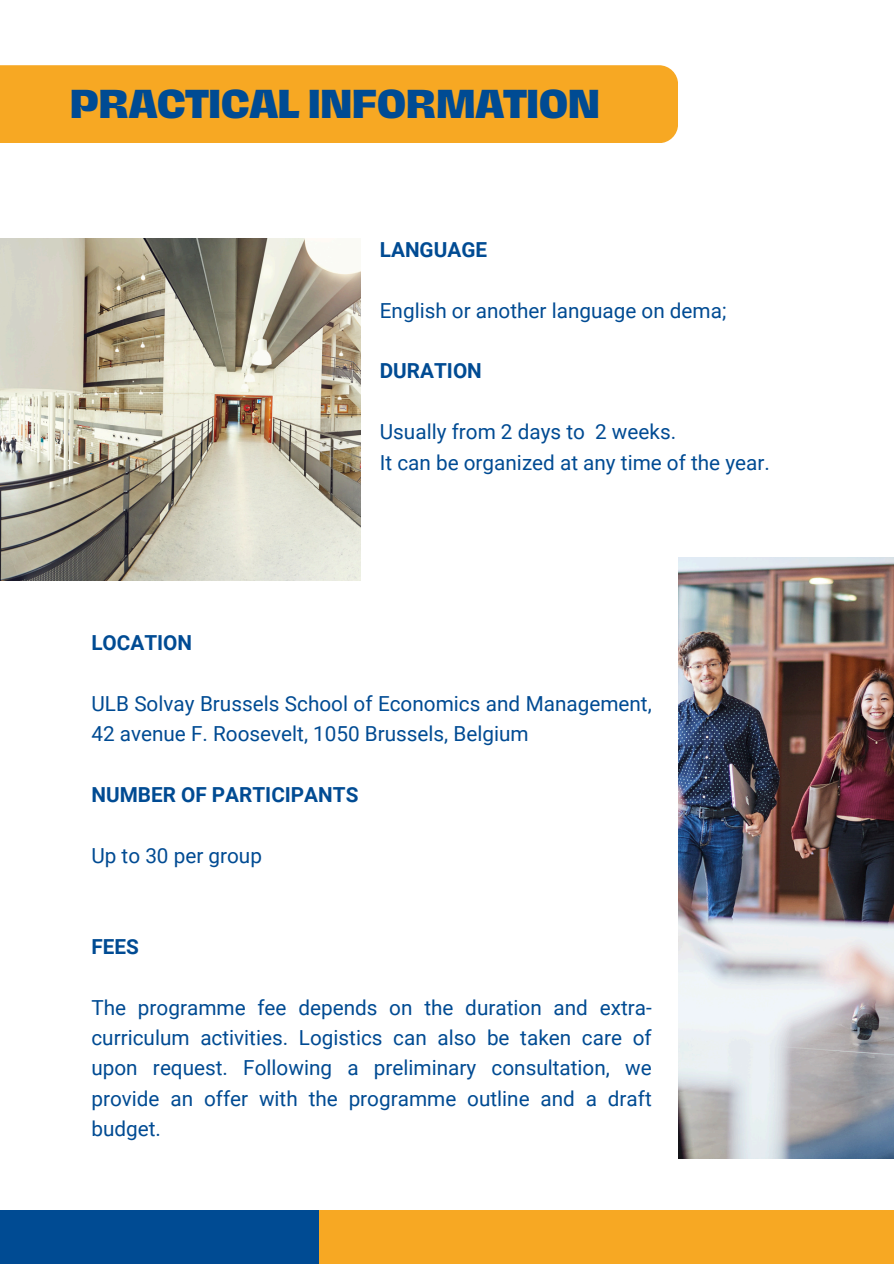
<style>
.page{position:relative;width:894px;height:1264px;background:#fff}
.page>*{position:absolute;margin:0;border:0;box-sizing:border-box;transform-origin:0 0}
.t1{font:800 41.4px "Hagrid";color:#004b93}
.t2{font:800 36.9px "Hagrid";color:#004b93}
.t3{font:20.7px/30.3px "Roboto";color:#004b93}
.t4{font:700 20.7px "Roboto";color:#004b93}
</style>
<div class="page">
<div style="left:0;top:1210px;width:319px;height:53px;background:#004b93"></div>
<div style="left:319px;top:1210px;width:574px;height:53px;background:#f7a823"></div>
<div style="left:0;top:65px;width:677px;height:78px;background:#f7a823"></div>
<img style="left:0;top:238px;width:361px;height:342px">
<img style="left:678px;top:557px;width:215px;height:601px">
<h1 class="t2" style="left:70px;top:86px;width:531px">PRACTICAL INFORMATION</h1>
<h2 class="t1" style="left:20px;top:95px;width:341px">TESTIMONIALS</h2>
<h3 class="t4" style="left:380px;top:238px;width:109px">LANGUAGE</h3>
<p class="t3" style="left:380px;top:295px;width:348px">English or another language on dema;</p>
<h3 class="t4" style="left:380px;top:359px;width:104px">DURATION</h3>
<h3 class="t4" style="left:91px;top:630px;width:102px">LOCATION</h3>
<p class="t3" style="left:380px;top:417px;width:298px">Usually from 2 days to 2 weeks.</p>
<p class="t3" style="left:380px;top:447px;width:391px">It can be organized at any time of the year.</p>
<p class="t3" style="left:91px;top:688px;width:561px">ULB Solvay Brussels School of Economics and Management,<br>42 avenue F. Roosevelt, 1050 Brussels, Belgium</p>
<h3 class="t4" style="left:91px;top:782px;width:268px">NUMBER OF PARTICIPANTS</h3>
<p class="t3" style="left:91px;top:840px;width:172px">Up to 30 per group</p>
<h3 class="t4" style="left:91px;top:934px;width:49px">FEES</h3>
<p class="t3" style="left:91px;top:992px;width:561px;text-align:justify">The programme fee depends on the duration and extra&shy;curriculum activities. Logistics can also be taken care of upon request. Following a preliminary consultation, we provide an offer with the programme outline and a draft budget.</p>
</div>
